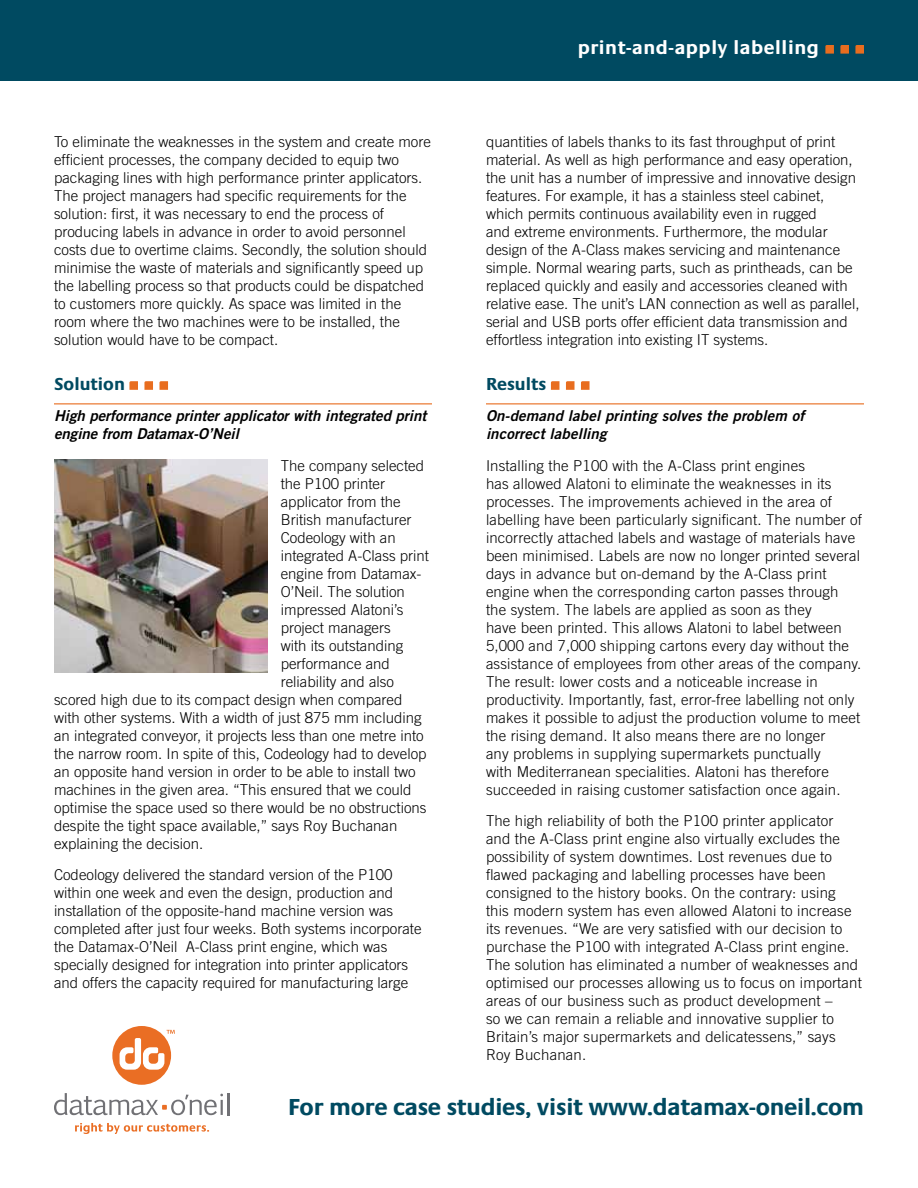
<style>
.page{position:relative;width:918px;height:1188px;background:#fff}
.page>*{position:absolute;margin:0;border:0;box-sizing:border-box;transform-origin:0 0}
.t1{font:700 24px "Praxis";letter-spacing:-.01em;color:#004a61}
.t2{font:700 19.5px "Praxis";letter-spacing:.03em;color:#fff}
.t3{font:700 18px "Praxis";color:#004a61}
.t4{font:300 15px/18px "Trade Gothic";color:#000}
.t5{font:italic 15px/18px "Trade Gothic Bold Two";color:#000}
</style>
<div class="page">
<div style="left:112px;top:1026px;width:59px;height:59px;background:#ea6e24;border-radius:50%"></div>
<hr style="left:227px;top:1093px;width:2px;height:22px;background:#717175">
<svg style="left:54px;top:1093px;width:169px;height:22px"></svg>
<svg style="left:75px;top:1123px;width:134px;height:11px"></svg>
<svg style="left:120px;top:1030px;width:55px;height:40px"></svg>
<div style="left:0;top:0;width:918px;height:81px;background:#004a61"></div>
<hr style="left:54px;top:403px;width:378px;height:1px;background:#e86d1f">
<svg style="left:129px;top:381px;width:9px;height:9px"></svg>
<svg style="left:144px;top:381px;width:9px;height:9px"></svg>
<svg style="left:159px;top:381px;width:9px;height:9px"></svg>
<svg style="left:825px;top:45px;width:9px;height:9px"></svg>
<svg style="left:840px;top:45px;width:9px;height:9px"></svg>
<svg style="left:855px;top:45px;width:9px;height:9px"></svg>
<hr style="left:486px;top:403px;width:378px;height:1px;background:#e86d1f">
<svg style="left:551px;top:381px;width:8px;height:9px"></svg>
<svg style="left:566px;top:381px;width:9px;height:9px"></svg>
<svg style="left:581px;top:381px;width:9px;height:9px"></svg>
<img style="left:54px;top:459px;width:213px;height:213px">
<h2 class="t2" style="left:578px;top:36px;width:243px">print-and-apply labelling</h2>
<p class="t4" style="left:486px;top:132px;width:375px">quantities of labels thanks to its fast throughput of print material. As well as high performance and easy operation, the unit has a number of impressive and innovative design features. For example, it has a stainless steel cabinet, which permits continuous availability even in rugged<br>and extreme environments. Furthermore, the modular design of the A-Class makes servicing and maintenance simple. Normal wearing parts, such as printheads, can be replaced quickly and easily and accessories cleaned with relative ease. The unit’s LAN connection as well as parallel, serial and USB ports offer efficient data transmission and effortless integration into existing IT systems.</p>
<p class="t3" style="left:486px;top:374px;width:62px">Results</p>
<p class="t5" style="left:486px;top:407px;width:320px">On-demand label printing solves the problem of incorrect labelling</p>
<p class="t4" style="left:486px;top:456px;width:378px">Installing the P100 with the A-Class print engines<br>has allowed Alatoni to eliminate the weaknesses in its processes. The improvements achieved in the area of labelling have been particularly significant. The number of incorrectly attached labels and wastage of materials have been minimised. Labels are now no longer printed several days in advance but on-demand by the A-Class print engine when the corresponding carton passes through the system. The labels are applied as soon as they<br>have been printed. This allows Alatoni to label between 5,000 and 7,000 shipping cartons every day without the assistance of employees from other areas of the company.<br>The result: lower costs and a noticeable increase in productivity. Importantly, fast, error-free labelling not only makes it possible to adjust the production volume to meet the rising demand. It also means there are no longer<br>any problems in supplying supermarkets punctually<br>with Mediterranean specialities. Alatoni has therefore succeeded in raising customer satisfaction once again.</p>
<p class="t4" style="left:486px;top:812px;width:377px">The high reliability of both the P100 printer applicator<br>and the A-Class print engine also virtually excludes the possibility of system downtimes. Lost revenues due to flawed packaging and labelling processes have been consigned to the history books. On the contrary: using this modern system has even allowed Alatoni to increase its revenues. “We are very satisfied with our decision to purchase the P100 with integrated A-Class print engine.<br>The solution has eliminated a number of weaknesses and optimised our processes allowing us to focus on important areas of our business such as product development –<br>so we can remain a reliable and innovative supplier to Britain’s major supermarkets and delicatessens,” says Roy Buchanan.</p>
<h1 class="t1" style="left:288px;top:1094px;width:577px">For more case studies, visit www.datamax-oneil.com</h1>
<p class="t4" style="left:54px;top:132px;width:378px">To eliminate the weaknesses in the system and create more efficient processes, the company decided to equip two packaging lines with high performance printer applicators.<br>The project managers had specific requirements for the solution: first, it was necessary to end the process of producing labels in advance in order to avoid personnel costs due to overtime claims. Secondly, the solution should minimise the waste of materials and significantly speed up the labelling process so that products could be dispatched to customers more quickly. As space was limited in the room where the two machines were to be installed, the solution would have to be compact.</p>
<p class="t3" style="left:54px;top:374px;width:72px">Solution</p>
<p class="t5" style="left:54px;top:407px;width:374px">High performance printer applicator with integrated print engine from Datamax-O’Neil</p>
<p class="t4" style="left:281px;top:456px;width:145px">The company selected</p>
<p class="t4" style="left:281px;top:474px;width:106px">the P100 printer</p>
<p class="t4" style="left:281px;top:492px;width:122px">applicator from the</p>
<p class="t4" style="left:281px;top:510px;width:132px">British manufacturer</p>
<p class="t4" style="left:281px;top:528px;width:117px">Codeology with an</p>
<p class="t4" style="left:281px;top:546px;width:150px">integrated A-Class print</p>
<p class="t4" style="left:281px;top:564px;width:142px">engine from Datamax-</p>
<p class="t4" style="left:281px;top:582px;width:126px">O’Neil. The solution</p>
<p class="t4" style="left:281px;top:600px;width:124px">impressed Alatoni’s</p>
<p class="t4" style="left:281px;top:618px;width:111px">project managers</p>
<p class="t4" style="left:281px;top:636px;width:124px">with its outstanding</p>
<p class="t4" style="left:281px;top:654px;width:111px">performance and</p>
<p class="t4" style="left:281px;top:672px;width:115px">reliability and also</p>
<p class="t4" style="left:54px;top:690px;width:350px">scored high due to its compact design when compared</p>
<p class="t4" style="left:54px;top:708px;width:369px">with other systems. With a width of just 875 mm including</p>
<p class="t4" style="left:54px;top:726px;width:371px">an integrated conveyor, it projects less than one metre into</p>
<p class="t4" style="left:54px;top:744px;width:374px">the narrow room. In spite of this, Codeology had to develop</p>
<p class="t4" style="left:54px;top:762px;width:363px">an opposite hand version in order to be able to install two</p>
<p class="t4" style="left:54px;top:780px;width:359px">machines in the given area. “This ensured that we could</p>
<p class="t4" style="left:54px;top:798px;width:374px">optimise the space used so there would be no obstructions</p>
<p class="t4" style="left:54px;top:816px;width:345px">despite the tight space available,” says Roy Buchanan</p>
<p class="t4" style="left:54px;top:834px;width:151px">explaining the decision.</p>
<p class="t4" style="left:54px;top:866px;width:369px">Codeology delivered the standard version of the P100 within one week and even the design, production and installation of the opposite-hand machine version was completed after just four weeks. Both systems incorporate the Datamax-O’Neil A-Class print engine, which was specially designed for integration into printer applicators and offers the capacity required for manufacturing large</p>
</div>
